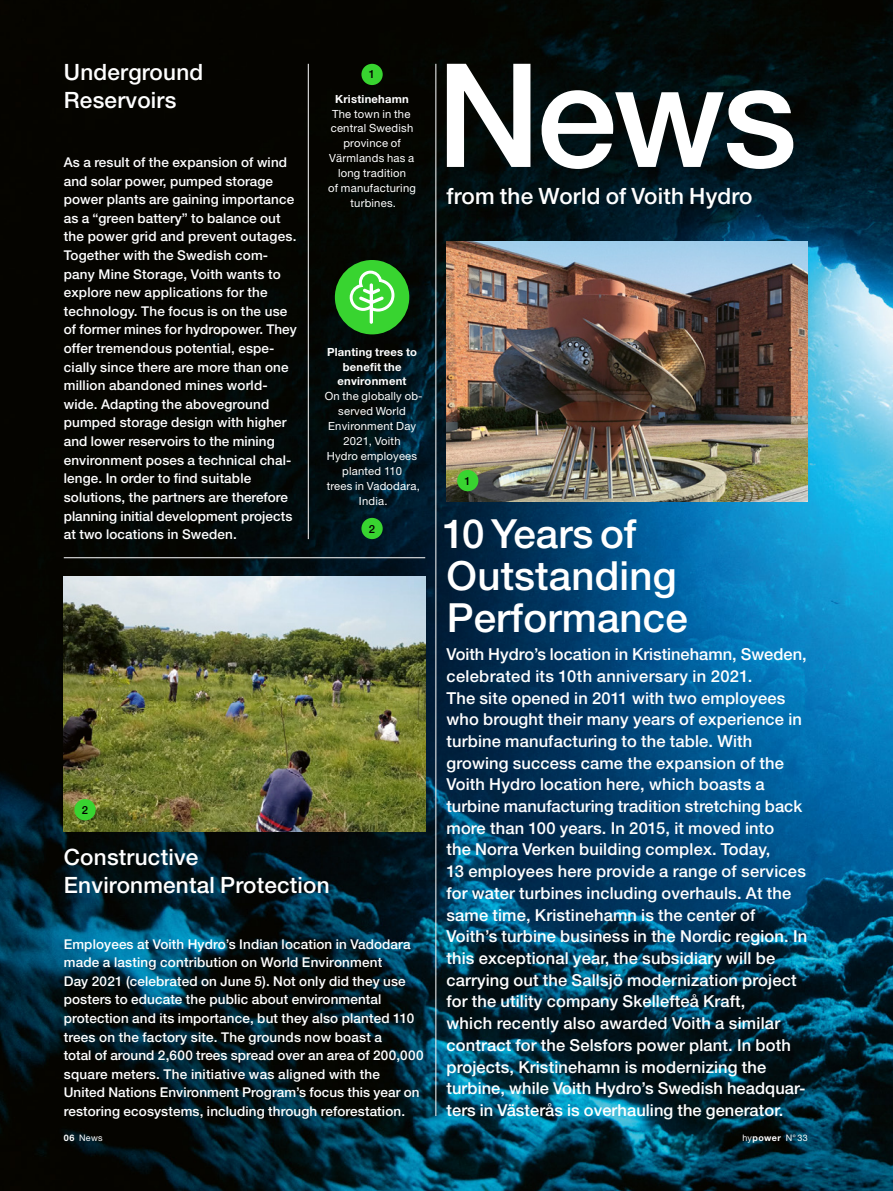
<style>
.page{position:relative;width:893px;height:1191px;background:#fff}
.page>*{position:absolute;margin:0;border:0;box-sizing:border-box;transform-origin:0 0}
.t1{font:500 144.45px "Helvetica Neue LT Pro";color:#fff}
.t2{font:500 40.2px/41.8px "Helvetica Neue LT Pro";letter-spacing:.005em;color:#fff}
.t3{font:500 22.5px/27.9px "Helvetica Neue LT Pro";letter-spacing:.01em;color:#fff}
.t4{font:500 16.5px/21.8px "Helvetica Neue LT Pro";letter-spacing:.01em;color:#fff}
.t5{font:500 13.5px/18.6px "Helvetica Neue LT Pro";letter-spacing:.01em;color:#fff}
.t6{font:11.25px/14.9px "Helvetica Neue LT Pro";letter-spacing:.02em;color:#fff;text-align:center}
.t7{font:700 11.25px/14.9px "Helvetica Neue LT Pro";letter-spacing:.02em;color:#fff;text-align:center}
.t8{font:500 11.25px "Helvetica Neue LT Pro";color:#000}
.t9{font:9px "Helvetica Neue LT Pro";letter-spacing:.035em;color:#fff}
.s1{font-weight:700}
</style>
<div class="page">
<img style="left:0;top:0;width:893px;height:1191px">
<img style="left:446px;top:241px;width:362px;height:261px">
<img style="left:64px;top:576px;width:361px;height:255px">
<div style="left:457px;top:470px;width:21px;height:21px;background:#38d430;border-radius:50%"></div>
<div style="left:361px;top:518px;width:22px;height:21px;background:#38d430;border-radius:50%"></div>
<div style="left:74px;top:799px;width:22px;height:21px;background:#38d430;border-radius:50%"></div>
<div style="left:361px;top:64px;width:22px;height:21px;background:#38d430;border-radius:50%"></div>
<div style="left:335px;top:260px;width:74px;height:74px;background:#38d430;border-radius:50%"></div>
<svg style="left:350px;top:271px;width:44px;height:53px"></svg>
<hr style="left:435px;top:64px;width:1px;height:1052px;background:#fff">
<hr style="left:64px;top:557px;width:361px;height:1px;background:#fff">
<hr style="left:308px;top:64px;width:1px;height:475px;background:#fff">
<h3 class="t3" style="left:64px;top:58px;width:141px">Underground<br>Reservoirs</h3>
<p class="t5" style="left:64px;top:153px;width:235px">As a result of the expansion of wind and solar power, pumped storage power plants are gaining importance as a “green battery” to balance out the power grid and prevent outages.<br>Together with the Swedish com&shy;pany Mine Storage, Voith wants to explore new applications for the technology. The focus is on the use of former mines for hydropower. They offer tremendous potential, espe&shy;cially since there are more than one million abandoned mines world&shy;wide. Adapting the aboveground pumped storage design with higher and lower reservoirs to the mining environment poses a technical chal&shy;lenge. In order to find suitable solutions, the partners are therefore planning initial development projects at two locations in Sweden.</p>
<p class="t8" style="left:369px;top:68px;width:8px">1</p>
<p class="t7" style="left:335px;top:91px;width:75px">Kristinehamn</p>
<p class="t6" style="left:328px;top:106px;width:89px">The town in the central Swedish province of<br>Värmlands has a long tradition<br>of manufacturing turbines.</p>
<p class="t7" style="left:327px;top:344px;width:92px">Planting trees to benefit the environment</p>
<p class="t6" style="left:325px;top:389px;width:99px">On the globally ob&shy;served World<br>Environment Day<br>2021, Voith<br>Hydro employees planted 110<br>trees in Vadodara,<br>India.</p>
<p class="t8" style="left:369px;top:522px;width:8px">2</p>
<p class="t8" style="left:82px;top:803px;width:8px">2</p>
<h3 class="t3" style="left:64px;top:842px;width:267px">Constructive<br>Environmental Protection</h3>
<p class="t5" style="left:64px;top:934px;width:361px">Employees at Voith Hydro’s Indian location in Vadodara made a lasting contribution on World Environment<br>Day 2021 (celebrated on June 5). Not only did they use posters to educate the public about environmental protection and its importance, but they also planted 110 trees on the factory site. The grounds now boast a<br>total of around 2,600 trees spread over an area of 200,000 square meters. The initiative was aligned with the United Nations Environment Program’s focus this year on restoring ecosystems, including through reforestation.</p>
<h1 class="t1" style="left:437px;top:29px;width:362px">News</h1>
<h3 class="t3" style="left:446px;top:182px;width:308px">from the World of Voith Hydro</h3>
<p class="t8" style="left:465px;top:474px;width:8px">1</p>
<h2 class="t2" style="left:442px;top:513px;width:247px">10 Years of<br>Outstanding<br>Performance</h2>
<p class="t4" style="left:446px;top:643px;width:362px">Voith Hydro’s location in Kristinehamn, Sweden, celebrated its 10th anniversary in 2021.<br>The site opened in 2011 with two employees who brought their many years of experience in turbine manufacturing to the table. With growing success came the expansion of the Voith Hydro location here, which boasts a turbine manufacturing tradition stretching back more than 100 years. In 2015, it moved into<br>the Norra Verken building complex. Today,<br>13 employees here provide a range of services for water turbines including overhauls. At the same time, Kristinehamn is the center of Voith’s turbine business in the Nordic region. In this exceptional year, the subsidiary will be carrying out the Sallsjö modernization project for the utility company Skellefteå Kraft,<br>which recently also awarded Voith a similar contract for the Selsfors power plant. In both projects, Kristinehamn is modernizing the turbine, while Voith Hydro’s Swedish headquar&shy;ters in Västerås is overhauling the generator.</p>
<p class="t9" style="left:64px;top:1132px;width:40px"><span class="s1">06</span> News</p>
<p class="t9" style="left:742px;top:1132px;width:67px">hy<span class="s1">power</span> N° 33</p>
</div>
